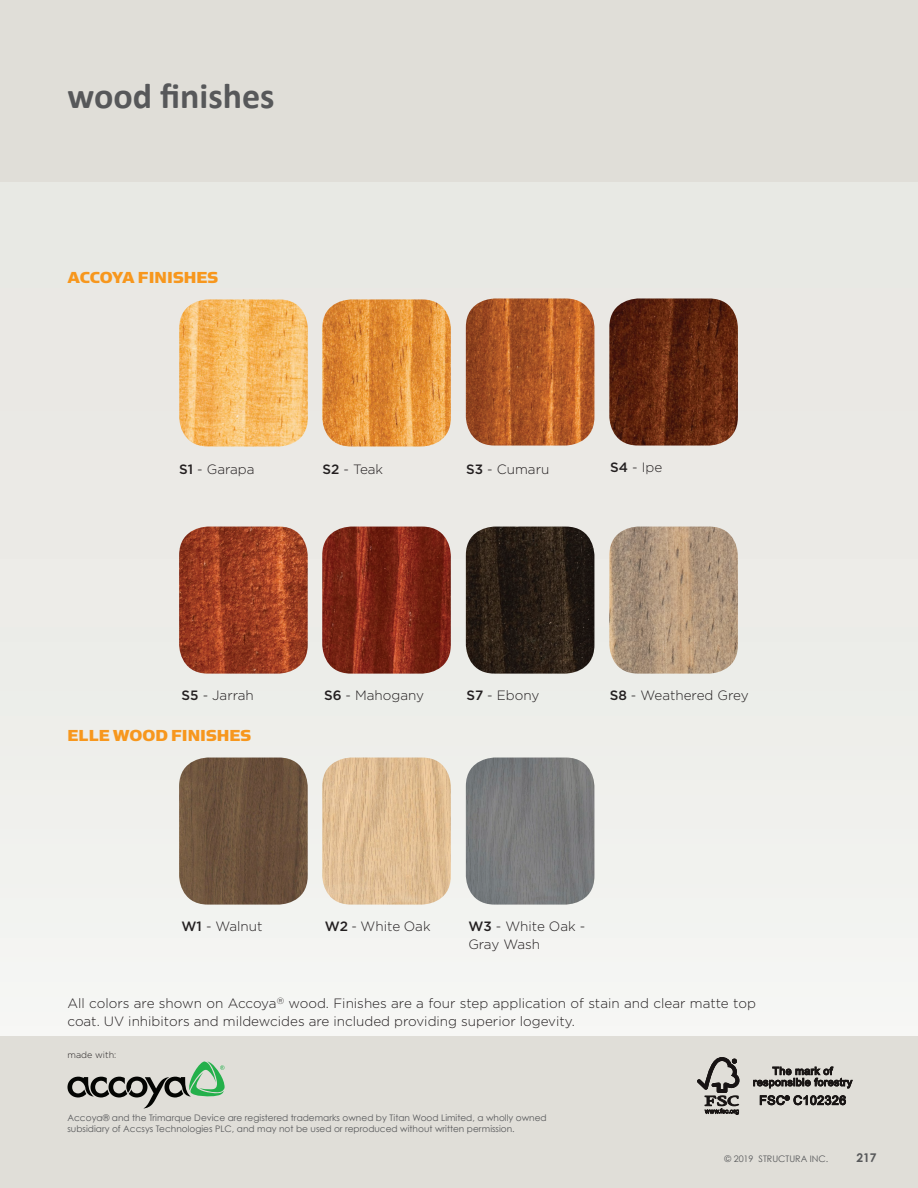
<style>
.page{position:relative;width:918px;height:1188px;background:#ecece8}
.page>*{position:absolute;margin:0;border:0;box-sizing:border-box;transform-origin:0 0}
.t1{font:700 36px "Calibri";color:#57585a}
.t2{font:18px "Simian Text Chimpanzee";color:#f7971d}
.t3{font:300 13.5px/18px "Gotham";color:#231f20}
.t4{font:700 12px "Century Gothic";color:#57585a}
.t5{font:9px/10.8px "Century Gothic";color:#57585a}
.t6{font:300 9px "Gotham";color:#231f20}
.s1{font-weight:500}
</style>
<div class="page">
<div style="left:0;top:0;width:918px;height:181px;background:#e0ded8"></div>
<div style="left:0;top:1036px;width:918px;height:152px;background:#e0ded8"></div>
<img style="left:179px;top:299px;width:129px;height:147px">
<img style="left:179px;top:527px;width:129px;height:147px">
<img style="left:322px;top:299px;width:129px;height:147px">
<img style="left:322px;top:527px;width:129px;height:147px">
<img style="left:466px;top:298px;width:128px;height:148px">
<img style="left:466px;top:527px;width:128px;height:147px">
<img style="left:609px;top:298px;width:129px;height:148px">
<img style="left:609px;top:527px;width:129px;height:147px">
<svg style="left:68px;top:1062px;width:157px;height:46px"></svg>
<svg style="left:697px;top:1058px;width:42px;height:57px"></svg>
<svg style="left:760px;top:1095px;width:86px;height:10px"></svg>
<svg style="left:753px;top:1067px;width:99px;height:21px"></svg>
<img style="left:179px;top:758px;width:129px;height:147px">
<img style="left:322px;top:758px;width:129px;height:147px">
<img style="left:466px;top:758px;width:128px;height:147px">
<h1 class="t1" style="left:68px;top:74px;width:209px">wood finishes</h1>
<h2 class="t2" style="left:68px;top:267px;width:152px">ACCOYA FINISHES</h2>
<p class="t3" style="left:179px;top:460px;width:77px"><span class="s1">S1</span> - Garapa</p>
<p class="t3" style="left:323px;top:460px;width:62px"><span class="s1">S2</span> - Teak</p>
<p class="t3" style="left:466px;top:460px;width:85px"><span class="s1">S3</span> - Cumaru</p>
<p class="t3" style="left:610px;top:458px;width:53px"><span class="s1">S4</span> - Ipe</p>
<p class="t3" style="left:182px;top:687px;width:74px"><span class="s1">S5</span> - Jarrah</p>
<h2 class="t2" style="left:68px;top:725px;width:185px">ELLE WOOD FINISHES</h2>
<p class="t3" style="left:324px;top:687px;width:102px"><span class="s1">S6</span> - Mahogany</p>
<p class="t3" style="left:466px;top:686px;width:75px"><span class="s1">S7</span> - Ebony</p>
<p class="t3" style="left:610px;top:686px;width:140px"><span class="s1">S8</span> - Weathered Grey</p>
<p class="t3" style="left:182px;top:918px;width:83px"><span class="s1">W1</span> - Walnut</p>
<p class="t3" style="left:325px;top:918px;width:107px"><span class="s1">W2</span> - White Oak</p>
<p class="t3" style="left:468px;top:918px;width:119px"><span class="s1">W3</span> - White Oak -<br>Gray Wash</p>
<p class="t3" style="left:68px;top:994px;width:690px">All colors are shown on Accoya<sup>®</sup> wood. Finishes are a four step application of stain and clear matte top coat. UV inhibitors and mildewcides are included providing superior logevity.</p>
<p class="t6" style="left:68px;top:1050px;width:50px">made with:</p>
<p class="t5" style="left:68px;top:1112px;width:481px">Accoya® and the Trimarque Device are registered trademarks owned by Titan Wood Limited, a wholly owned subsidiary of Accsys Technologies PLC, and may not be used or reproduced without written permission.</p>
<p class="t5" style="left:724px;top:1153px;width:105px">© 2019 STRUCTURA INC.</p>
<p class="t4" style="left:856px;top:1150px;width:22px">217</p>
</div>
